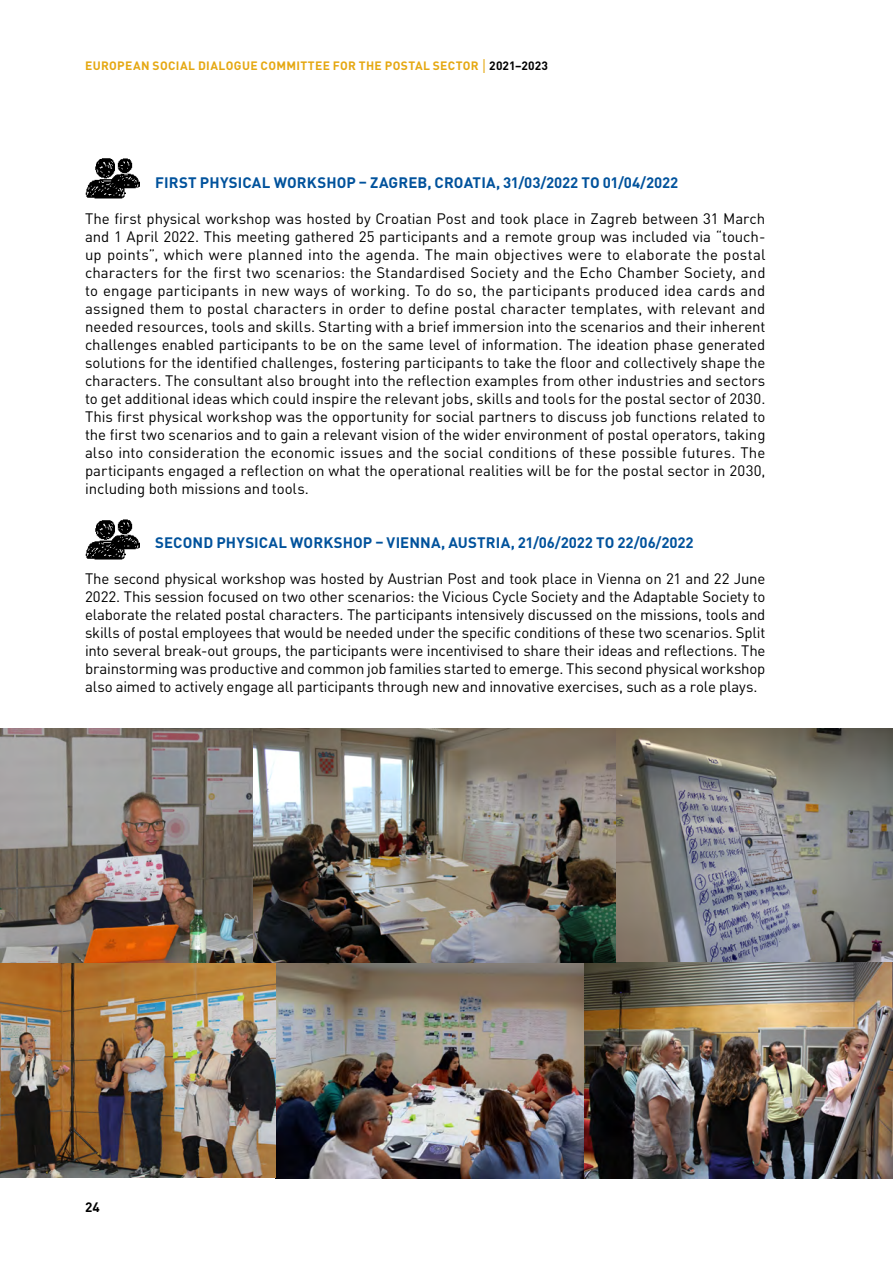
<style>
.page{position:relative;width:893px;height:1263px;background:#fff}
.page>*{position:absolute;margin:0;border:0;box-sizing:border-box;transform-origin:0 0}
.Body{font:15px/18px "DIN Pro";letter-spacing:-.005em;color:#000;text-align:justify}
.Titre3{font:700 15px "DIN Pro";letter-spacing:.005em;color:#00529c}
.t1{font:700 13.5px "DIN Pro";color:#000}
.t2{font:700 12px "DIN Pro";letter-spacing:.03em;color:#e5a812}
.s1{font-weight:300;font-size:19.5px}
.s2{color:#000}
</style>
<div class="page">
<img style="left:125px;top:158px;width:15px;height:30px">
<img style="left:85px;top:158px;width:40px;height:41px">
<img style="left:125px;top:519px;width:15px;height:31px">
<img style="left:85px;top:519px;width:40px;height:41px">
<img style="left:0;top:728px;width:893px;height:450px">
<p class="t2" style="left:85px;top:56px;width:464px">EUROPEAN SOCIAL DIALOGUE COMMITTEE FOR THE POSTAL SECTOR <span class="s1">I</span> <span class="s2">2021–2023</span></p>
<p class="Titre3" style="left:155px;top:170px;width:525px">FIRST PHYSICAL WORKSHOP – ZAGREB, CROATIA, 31/03/2022 TO 01/04/2022</p>
<p class="Body" style="left:85px;top:208px;width:682px">The first physical workshop was hosted by Croatian Post and took place in Zagreb between 31 March and 1 April 2022. This meeting gathered 25 participants and a remote group was included via “touch&shy;up points”, which were planned into the agenda. The main objectives were to elaborate the postal characters for the first two scenarios: the Standardised Society and the Echo Chamber Society, and to engage participants in new ways of working. To do so, the participants produced idea cards and assigned them to postal characters in order to define postal character templates, with relevant and needed resources, tools and skills. Starting with a brief immersion into the scenarios and their inherent challenges enabled participants to be on the same level of information. The ideation phase generated solutions for the identified challenges, fostering participants to take the floor and collectively shape the characters. The consultant also brought into the reflection examples from other industries and sectors to get additional ideas which could inspire the relevant jobs, skills and tools for the postal sector of 2030.<br>This first physical workshop was the opportunity for social partners to discuss job functions related to the first two scenarios and to gain a relevant vision of the wider environment of postal operators, taking also into consideration the economic issues and the social conditions of these possible futures. The participants engaged a reflection on what the operational realities will be for the postal sector in 2030, including both missions and tools.</p>
<p class="Titre3" style="left:155px;top:530px;width:540px">SECOND PHYSICAL WORKSHOP – VIENNA, AUSTRIA, 21/06/2022 TO 22/06/2022</p>
<p class="Body" style="left:85px;top:568px;width:682px">The second physical workshop was hosted by Austrian Post and took place in Vienna on 21 and 22 June 2022. This session focused on two other scenarios: the Vicious Cycle Society and the Adaptable Society to elaborate the related postal characters. The participants intensively discussed on the missions, tools and skills of postal employees that would be needed under the specific conditions of these two scenarios. Split into several break-out groups, the participants were incentivised to share their ideas and reflections. The brainstorming was productive and common job families started to emerge. This second physical workshop also aimed to actively engage all participants through new and innovative exercises, such as a role plays.</p>
<p class="t1" style="left:85px;top:1195px;width:16px">24</p>
</div>
